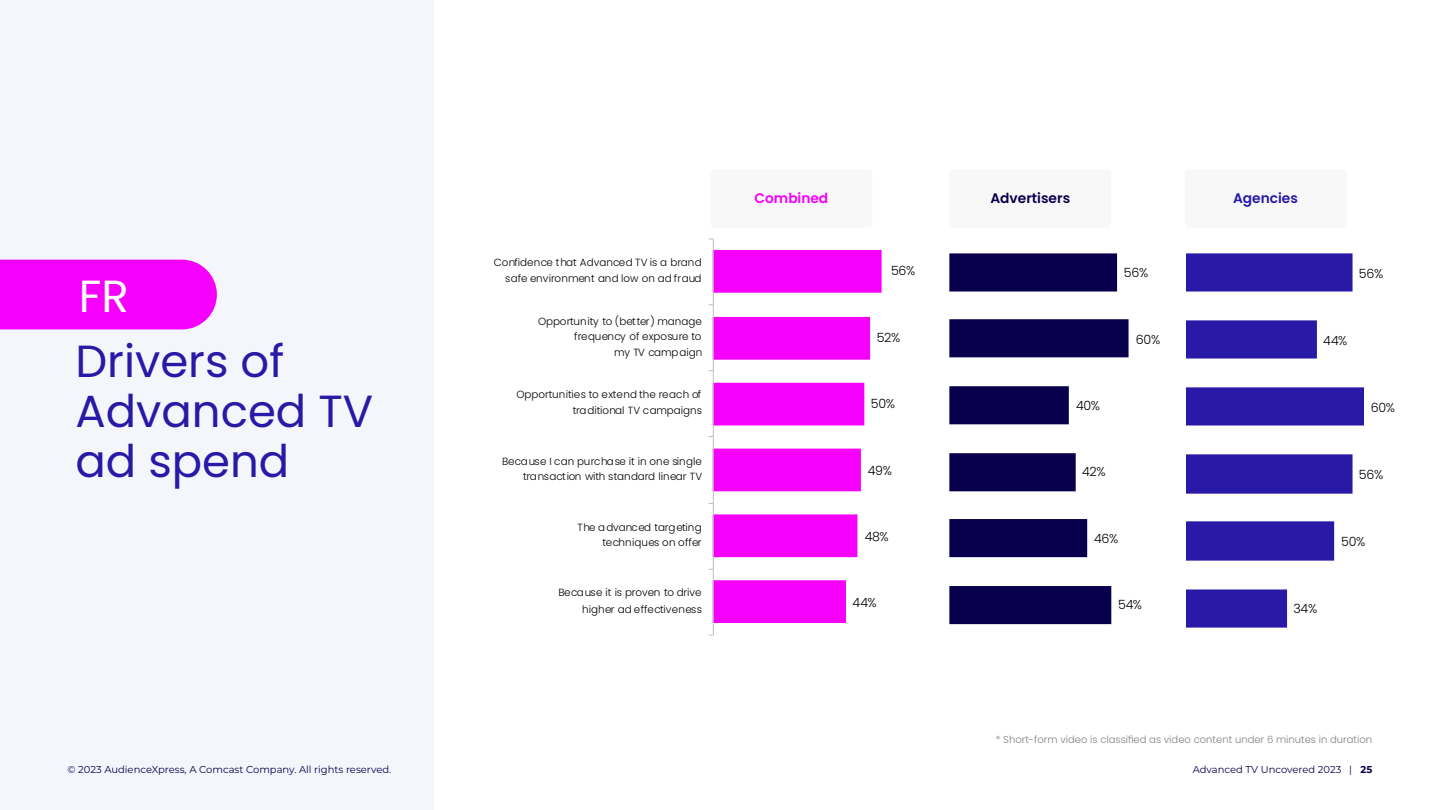
<style>
.page{position:relative;width:1440px;height:810px;background:#fff}
.page>*{position:absolute;margin:0;border:0;box-sizing:border-box;transform-origin:0 0}
.Heading{font:45px/50px "Poppins";color:#2819a6}
.Heading-2{font:45px "Poppins";color:#fff}
.t1{font:600 13.88px "Poppins";color:#09004d}
.t2{font:600 13.88px "Poppins";color:#f700fb}
.t3{font:600 13.88px "Poppins";color:#2819a6}
.t4{font:300 12.75px "Poppins";letter-spacing:-.025em;color:#000}
.t5{font:300 10.38px/16.1px "Poppins";letter-spacing:-.005em;color:#000;text-align:right}
.t6{font:10px "Montserrat";color:#09004d}
.Source{font:300 10px "Poppins";color:#808080}
.s1{font-weight:700}
</style>
<div class="page">
<div style="left:0;top:0;width:434px;height:810px;background:#f5f6fb"></div>
<div style="left:710px;top:169px;width:162px;height:59px;background:#f2f2f2;border-radius:5px"></div>
<div style="left:949px;top:169px;width:162px;height:59px;background:#f2f2f2;border-radius:5px"></div>
<div style="left:1185px;top:169px;width:162px;height:59px;background:#f2f2f2;border-radius:5px"></div>
<svg style="left:949px;top:253px;width:180px;height:371px"></svg>
<svg style="left:1186px;top:253px;width:178px;height:375px"></svg>
<svg style="left:714px;top:250px;width:168px;height:373px;fill:#f700fb"></svg>
<hr style="left:713px;top:239px;width:1px;height:396px;background:#bfbfbf">
<div style="left:0;top:260px;width:217px;height:69px;background:#f700fb"></div>
<p class="Heading-2" style="left:79px;top:270px;width:52px">FR</p>
<p class="Heading" style="left:76px;top:336px;width:299px">Drivers of<br>Advanced TV ad spend</p>
<h2 class="t2" style="left:754px;top:190px;width:75px">Combined</h2>
<h2 class="t1" style="left:990px;top:190px;width:81px">Advertisers</h2>
<h2 class="t3" style="left:1233px;top:190px;width:66px">Agencies</h2>
<p class="t5" style="left:494px;top:254px;width:209px">Confidence that Advanced TV is a brand safe environment and low on ad fraud</p>
<p class="t4" style="left:891px;top:264px;width:26px">56%</p>
<p class="t5" style="left:538px;top:314px;width:165px;line-height:15px">Opportunity to (better) manage frequency of exposure to</p>
<p class="t5" style="left:614px;top:345px;width:90px">my TV campaign</p>
<p class="t5" style="left:517px;top:386px;width:187px">Opportunities to extend the reach of traditional TV campaigns</p>
<p class="t5" style="left:502px;top:454px;width:201px;line-height:15px">Because I can purchase it in one single transaction with standard linear TV</p>
<p class="t5" style="left:578px;top:520px;width:126px;line-height:15px">The advanced targeting techniques on offer</p>
<p class="t4" style="left:877px;top:330px;width:25px">52%</p>
<p class="t4" style="left:871px;top:396px;width:26px">50%</p>
<p class="t4" style="left:868px;top:463px;width:26px">49%</p>
<p class="t4" style="left:865px;top:529px;width:26px">48%</p>
<p class="t4" style="left:1124px;top:265px;width:26px">56%</p>
<p class="t4" style="left:1136px;top:332px;width:26px">60%</p>
<p class="t4" style="left:1076px;top:399px;width:25px">40%</p>
<p class="t4" style="left:1082px;top:464px;width:25px">42%</p>
<p class="t4" style="left:1094px;top:531px;width:26px">46%</p>
<p class="t4" style="left:1359px;top:266px;width:26px">56%</p>
<p class="t4" style="left:1323px;top:333px;width:25px">44%</p>
<p class="t4" style="left:1371px;top:400px;width:26px">60%</p>
<p class="t4" style="left:1359px;top:467px;width:26px">56%</p>
<p class="t4" style="left:1341px;top:534px;width:26px">50%</p>
<p class="t5" style="left:558px;top:585px;width:145px">Because it is proven to drive higher ad effectiveness</p>
<p class="t4" style="left:853px;top:595px;width:25px">44%</p>
<p class="t4" style="left:1118px;top:597px;width:25px">54%</p>
<p class="t4" style="left:1294px;top:601px;width:25px">34%</p>
<p class="Source" style="left:996px;top:733px;width:378px">* Short-form video is classified as video content under 6 minutes in duration</p>
<p class="t6" style="left:68px;top:763px;width:325px">© 2023 AudienceXpress, A Comcast Company. All rights reserved.</p>
<p class="t6" style="left:1193px;top:763px;width:181px">Advanced TV Uncovered 2023 | <span class="s1">25</span></p>
</div>
